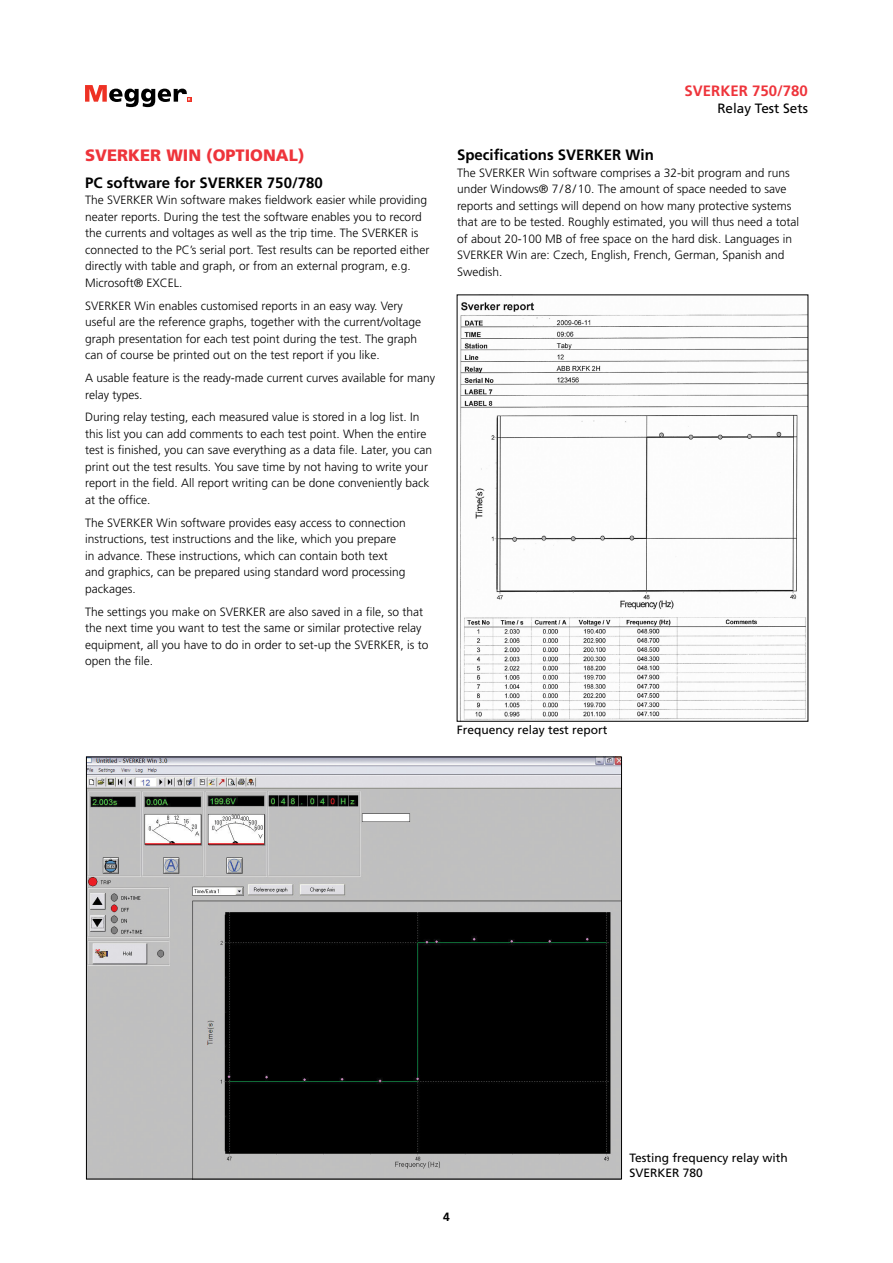
<style>
.page{position:relative;width:893px;height:1263px;background:#fff}
.page>*{position:absolute;margin:0;border:0;box-sizing:border-box;transform-origin:0 0}
.t1{font:900 16.5px "Frutiger LT Std";color:#ee343b}
.t2{font:700 15px "Frutiger LT Std";color:#000}
.t3{font:700 15px "Frutiger LT Std";color:#ee343b}
.t4{font:13.5px "Frutiger LT Std";color:#000}
.t5{font:300 12px/16.5px "Frutiger LT Std";color:#000}
.t6{font:12px/14.4px "Frutiger LT Std";color:#000}
.t7{font:700 12px "Frutiger LT Std";color:#000}
</style>
<div class="page">
<svg style="left:85px;top:85px;width:106px;height:22px"></svg>
<img style="left:88px;top:758px;width:532px;height:419px">
<img style="left:460px;top:296px;width:346px;height:424px">
<h1 class="t1" style="left:85px;top:145px;width:221px">SVERKER WIN (OPTIONAL)</h1>
<p class="t2" style="left:85px;top:174px;width:239px">PC software for SVERKER 750/780</p>
<p class="t5" style="left:85px;top:192px;width:346px">The SVERKER Win software makes fieldwork easier while providing neater reports. During the test the software enables you to record the currents and voltages as well as the trip time. The SVERKER is connected to the PC’s serial port. Test results can be reported either directly with table and graph, or from an external program, e.g.<br>Microsoft® EXCEL.</p>
<p class="t5" style="left:85px;top:297px;width:337px">SVERKER Win enables customised reports in an easy way. Very useful are the reference graphs, together with the current/voltage graph presentation for each test point during the test. The graph can of course be printed out on the test report if you like.</p>
<p class="t5" style="left:85px;top:370px;width:352px">A usable feature is the ready-made current curves available for many relay types.</p>
<p class="t5" style="left:85px;top:409px;width:348px">During relay testing, each measured value is stored in a log list. In this list you can add comments to each test point. When the entire test is finished, you can save everything as a data file. Later, you can print out the test results. You save time by not having to write your report in the field. All report writing can be done conveniently back at the office.</p>
<p class="t5" style="left:85px;top:515px;width:322px">The SVERKER Win software provides easy access to connection instructions, test instructions and the like, which you prepare in advance. These instructions, which can contain both text and graphics, can be prepared using standard word processing packages.</p>
<p class="t5" style="left:85px;top:603px;width:345px">The settings you make on SVERKER are also saved in a file, so that the next time you want to test the same or similar protective relay equipment, all you have to do in order to set-up the SVERKER, is to open the file.</p>
<p class="t3" style="left:684px;top:82px;width:125px">SVERKER 750/780</p>
<p class="t4" style="left:717px;top:100px;width:92px">Relay Test Sets</p>
<p class="t2" style="left:457px;top:146px;width:198px">Specifications SVERKER Win</p>
<p class="t5" style="left:457px;top:164px;width:343px">The SVERKER Win software comprises a 32-bit program and runs under Windows® 7/8/10. The amount of space needed to save reports and settings will depend on how many protective systems that are to be tested. Roughly estimated, you will thus need a total of about 20-100 MB of free space on the hard disk. Languages in SVERKER Win are: Czech, English, French, German, Spanish and Swedish.</p>
<p class="t6" style="left:457px;top:723px;width:152px">Frequency relay test report</p>
<p class="t7" style="left:443px;top:1210px;width:8px">4</p>
<p class="t6" style="left:629px;top:1151px;width:160px">Testing frequency relay with<br>SVERKER 780</p>
</div>
